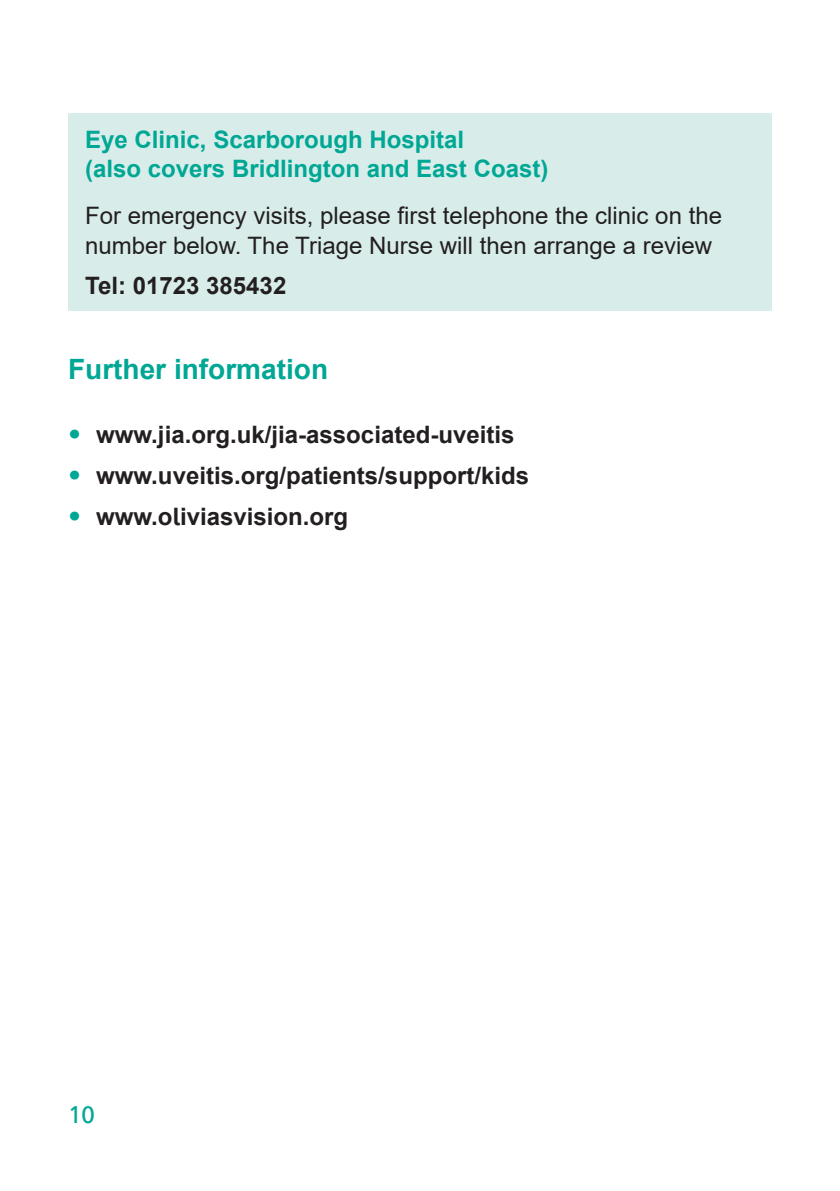
<style>
.page{position:relative;width:840px;height:1191px;background:#fff}
.page>*{position:absolute;margin:0;border:0;box-sizing:border-box;transform-origin:0 0}
.Body_Text{font:700 28px "Arial";color:#00a794}
.Body_Text-2{font:700 24px "Arial";color:#231f20}
.Body_Text-3{font:24px/30px "Arial";color:#231f20}
.Body_Text-4{font:700 24px/28.8px "Arial";color:#00a794}
.t1{font:24px "Frutiger LT";color:#00a794}
.s1{font-family:"Frutiger LT";font-weight:400;font-size:26px;color:#00a794}
</style>
<div class="page">
<div style="left:68px;top:113px;width:703px;height:198px;background:#d8edea"></div>
<p class="Body_Text-4" style="left:85px;top:125px;width:464px">Eye Clinic, Scarborough Hospital<br>(also covers Bridlington and East Coast)</p>
<p class="Body_Text-3" style="left:85px;top:200px;width:638px">For emergency visits, please first telephone the clinic on the number below. The Triage Nurse will then arrange a review</p>
<p class="Body_Text-2" style="left:85px;top:268px;width:203px">Tel: 01723 385432</p>
<p class="Body_Text" style="left:68px;top:349px;width:261px">Further information</p>
<p class="Body_Text-2" style="left:68px;top:417px;width:447px"><span class="s1">•</span> www.jia.org.uk/jia-associated-uveitis</p>
<p class="Body_Text-2" style="left:68px;top:458px;width:462px"><span class="s1">•</span> www.uveitis.org/patients/support/kids</p>
<p class="Body_Text-2" style="left:68px;top:500px;width:281px"><span class="s1">•</span> www.oliviasvision.org</p>
<p class="t1" style="left:68px;top:1101px;width:28px">10</p>
</div>
